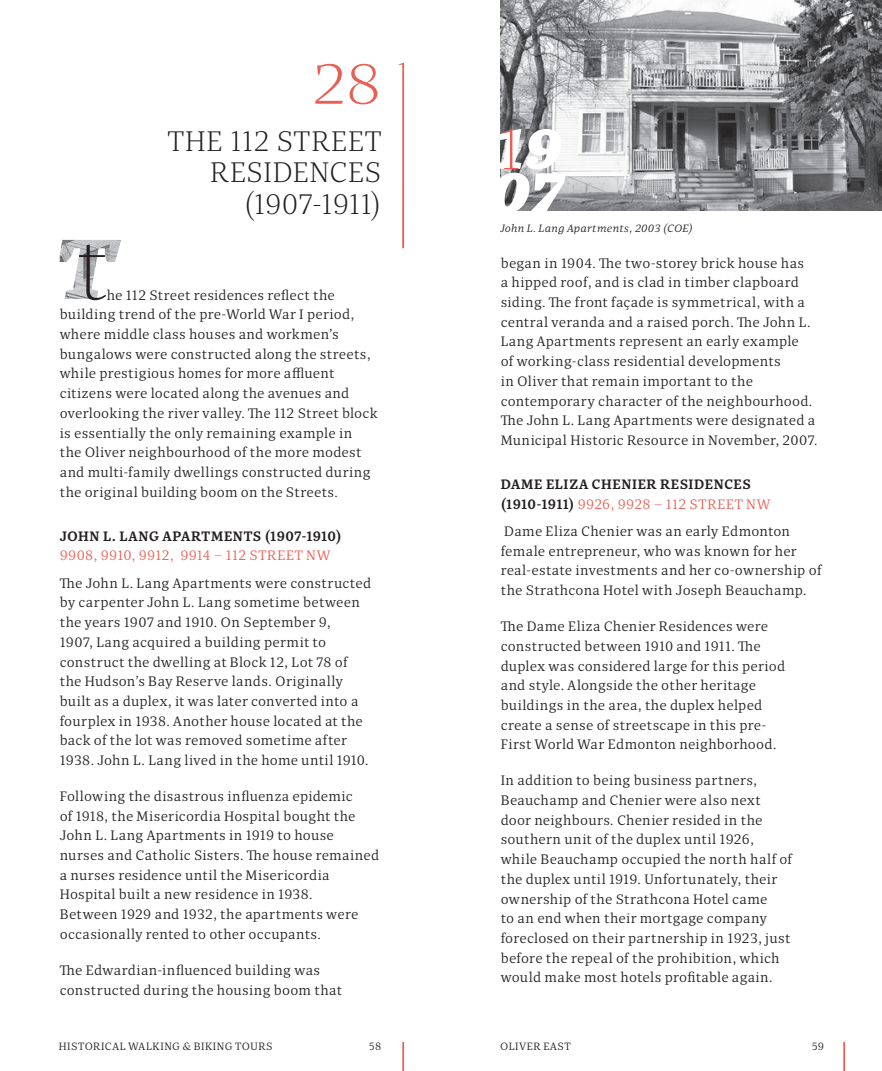
<style>
.page{position:relative;width:882px;height:1071px;background:#fff}
.page>*{position:absolute;margin:0;border:0;box-sizing:border-box;transform-origin:0 0}
.t1{font:100 86.98px "Quercus 10";color:#231f20}
.HEADING{font:italic 900 56px/43.4px "Quercus 10";color:#fff;scale:1.09 1}
.CHAPTER_TITLE{font:300 56px "Quercus 10";color:#ea5f54;scale:1.09 1}
.HEADING-2{font:300 28px/31.5px "Quercus 10";letter-spacing:.01em;color:#231f20;text-align:right}
.BODY{font:13.65px/19.6px "Quercus 10";letter-spacing:.025em;color:#231f20}
.SUBHEADING{font:500 13.65px/19.6px "Quercus 10";letter-spacing:.04em;color:#231f20}
.t2{font:10.5px "Quercus 10";letter-spacing:.055em;color:#231f20}
.BODY_SMALL{font:italic 10.5px "Quercus 10";letter-spacing:.03em;color:#231f20}
.s1{font-weight:400;color:#ea5f54}
.s2{font-weight:100;font-style:normal;color:#ea5f54}
</style>
<div class="page">
<svg style="left:399px;top:63px;width:5px;height:185px"></svg>
<img style="left:501px;top:0;width:381px;height:211px">
<img style="left:60px;top:240px;width:61px;height:59px">
<hr style="left:843px;top:1042px;width:2px;height:29px;background:#ea5f54">
<hr style="left:402px;top:1042px;width:2px;height:29px;background:#ea5f54">
<p class="CHAPTER_TITLE" style="left:312px;top:47px;width:65px">28</p>
<p class="HEADING-2" style="left:168px;top:126px;width:215px">THE 112 STREET<br>RESIDENCES (1907-1911)</p>
<p class="t1" style="left:76px;top:212px;width:33px">t</p>
<p class="BODY" style="left:60px;top:285px;width:319px;text-indent:47px">he 112 Street residences reflect the building trend of the pre-World War I period, where middle class houses and workmen’s bungalows were constructed along the streets, while prestigious homes for more affluent citizens were located along the avenues and overlooking the river valley. The 112 Street block is essentially the only remaining example in<br>the Oliver neighbourhood of the more modest and multi-family dwellings constructed during the original building boom on the Streets.</p>
<p class="SUBHEADING" style="left:60px;top:526px;width:283px">JOHN L. LANG APARTMENTS (1907-1910)<br><span class="s1">9908, 9910, 9912, 9914 – 112 STREET NW</span></p>
<p class="BODY" style="left:60px;top:573px;width:313px">The John L. Lang Apartments were constructed by carpenter John L. Lang sometime between the years 1907 and 1910. On September 9,<br>1907, Lang acquired a building permit to construct the dwelling at Block 12, Lot 78 of the Hudson’s Bay Reserve lands. Originally built as a duplex, it was later converted into a fourplex in 1938. Another house located at the back of the lot was removed sometime after 1938. John L. Lang lived in the home until 1910.</p>
<p class="BODY" style="left:60px;top:787px;width:321px">Following the disastrous influenza epidemic<br>of 1918, the Misericordia Hospital bought the John L. Lang Apartments in 1919 to house nurses and Catholic Sisters. The house remained a nurses residence until the Misericordia Hospital built a new residence in 1938.<br>Between 1929 and 1932, the apartments were occasionally rented to other occupants.</p>
<p class="BODY" style="left:60px;top:961px;width:284px">The Edwardian-influenced building was constructed during the housing boom that</p>
<p class="HEADING" style="left:489px;top:129px;width:68px"><span class="s2">1</span>9<br>07</p>
<p class="BODY_SMALL" style="left:500px;top:221px;width:194px">John L. Lang Apartments, 2003 (COE)</p>
<p class="BODY" style="left:501px;top:253px;width:318px">began in 1904. The two-storey brick house has<br>a hipped roof, and is clad in timber clapboard siding. The front façade is symmetrical, with a central veranda and a raised porch. The John L.<br>Lang Apartments represent an early example<br>of working-class residential developments<br>in Oliver that remain important to the contemporary character of the neighbourhood.<br>The John L. Lang Apartments were designated a Municipal Historic Resource in November, 2007.</p>
<p class="SUBHEADING" style="left:501px;top:475px;width:271px">DAME ELIZA CHENIER RESIDENCES (1910-1911) <span class="s1">9926, 9928 – 112 STREET NW</span></p>
<p class="BODY" style="left:501px;top:522px;width:322px">Dame Eliza Chenier was an early Edmonton female entrepreneur, who was known for her real-estate investments and her co-ownership of the Strathcona Hotel with Joseph Beauchamp.</p>
<p class="BODY" style="left:501px;top:617px;width:286px">The Dame Eliza Chenier Residences were constructed between 1910 and 1911. The duplex was considered large for this period and style. Alongside the other heritage buildings in the area, the duplex helped create a sense of streetscape in this pre-First World War Edmonton neighborhood.</p>
<p class="BODY" style="left:501px;top:771px;width:293px">In addition to being business partners, Beauchamp and Chenier were also next door neighbours. Chenier resided in the southern unit of the duplex until 1926, while Beauchamp occupied the north half of the duplex until 1919. Unfortunately, their ownership of the Strathcona Hotel came<br>to an end when their mortgage company foreclosed on their partnership in 1923, just before the repeal of the prohibition, which would make most hotels profitable again.</p>
<p class="t2" style="left:59px;top:1040px;width:215px">HISTORICAL WALKING &amp; BIKING TOURS</p>
<p class="t2" style="left:369px;top:1040px;width:14px">58</p>
<p class="t2" style="left:500px;top:1040px;width:72px">OLIVER EAST</p>
<p class="t2" style="left:812px;top:1040px;width:14px">59</p>
</div>
